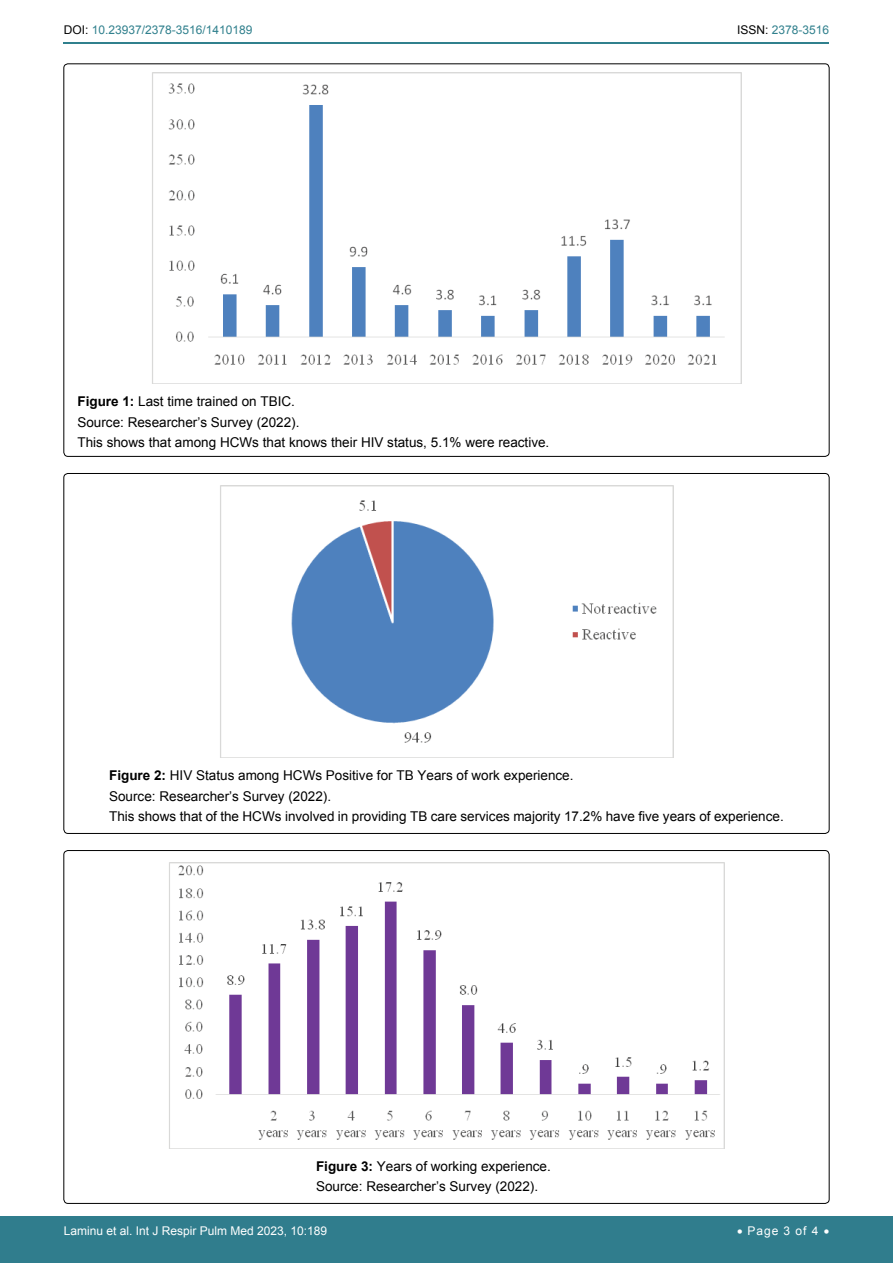
<style>
.page{position:relative;width:893px;height:1263px;background:#fff}
.page>*{position:absolute;margin:0;border:0;box-sizing:border-box;transform-origin:0 0}
.t1{font:13.5px/20.4px "Arial";color:#000}
.t2{font:12px "Arial";color:#fff}
.t3{font:12px "Arial";color:#30808d}
.s1{color:#000}
.s2{font-weight:700}
</style>
<div class="page">
<hr style="left:64px;top:42px;width:765px;height:1px;background:#30808d">
<div style="left:0;top:1217px;width:893px;height:46px;background:#307d8d"></div>
<img style="left:152px;top:73px;width:590px;height:311px">
<img style="left:220px;top:486px;width:453px;height:272px">
<img style="left:169px;top:863px;width:556px;height:285px">
<p class="t3" style="left:64px;top:22px;width:190px"><span class="s1">DOI:</span> 10.23937/2378-3516/1410189</p>
<p class="t3" style="left:737px;top:22px;width:94px"><span class="s1">ISSN:</span> 2378-3516</p>
<p class="t1" style="left:77px;top:392px;width:473px"><span class="s2">Figure 1:</span> Last time trained on TBIC.<br>Source: Researcher’s Survey (2022).<br>This shows that among HCWs that knows their HIV status, 5.1% were reactive.</p>
<p class="t1" style="left:109px;top:766px;width:676px"><span class="s2">Figure 2:</span> HIV Status among HCWs Positive for TB Years of work experience.<br>Source: Researcher’s Survey (2022).<br>This shows that of the HCWs involved in providing TB care services majority 17.2% have five years of experience.</p>
<p class="t1" style="left:316px;top:1156px;width:236px"><span class="s2">Figure 3:</span> Years of working experience.<br>Source: Researcher’s Survey (2022).</p>
<p class="t2" style="left:64px;top:1223px;width:265px">Laminu et al. Int J Respir Pulm Med 2023, 10:189</p>
<p class="t2" style="left:737px;top:1223px;width:94px">• Page 3 of 4 •</p>
</div>
